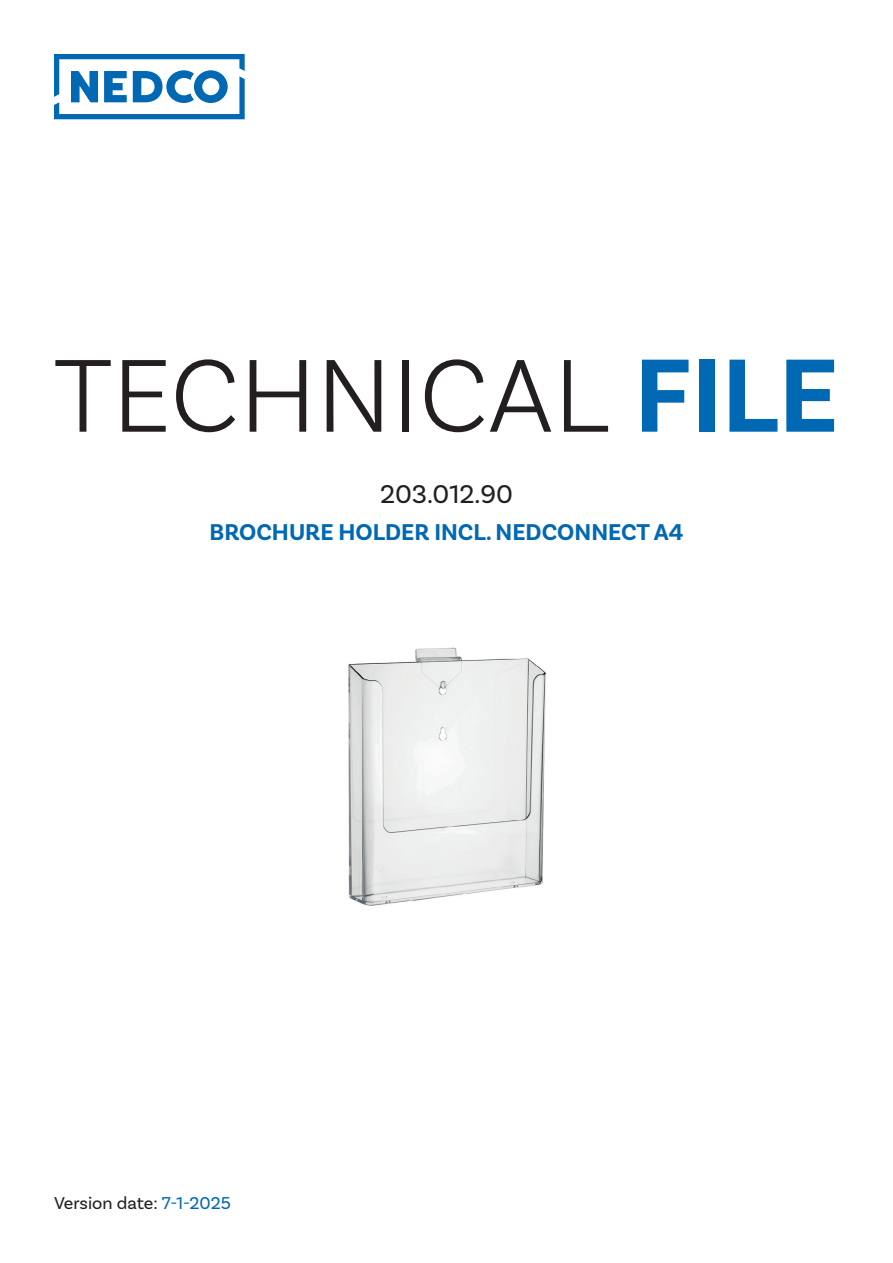
<style>
.page{position:relative;width:893px;height:1263px;background:#fff}
.page>*{position:absolute;margin:0;border:0;box-sizing:border-box;transform-origin:0 0}
.t1{font:300 109.2px "Basic Sans";color:#231f20}
.No_Spacing{font:27px "Basic Sans";color:#231f20}
.No_Spacing-2{font:700 24px "Basic Sans";color:#0168b3}
.No_Spacing-3{font:18px "Basic Sans";color:#231f20}
.s1{font-weight:700;color:#0168b3}
.s2{color:#0168b3}
</style>
<div class="page">
<svg style="left:54px;top:54px;width:191px;height:65px"></svg>
<img style="left:348px;top:647px;width:198px;height:259px">
<p class="t1" style="left:54px;top:330px;width:786px">TECHNICAL <span class="s1">FILE</span></p>
<p class="No_Spacing" style="left:380px;top:478px;width:134px">203.012.90</p>
<p class="No_Spacing-2" style="left:210px;top:518px;width:475px">BROCHURE HOLDER INCL. NEDCONNECT A4</p>
<p class="No_Spacing-3" style="left:54px;top:1192px;width:178px">Version date: <span class="s2">7-1-2025</span></p>
</div>
